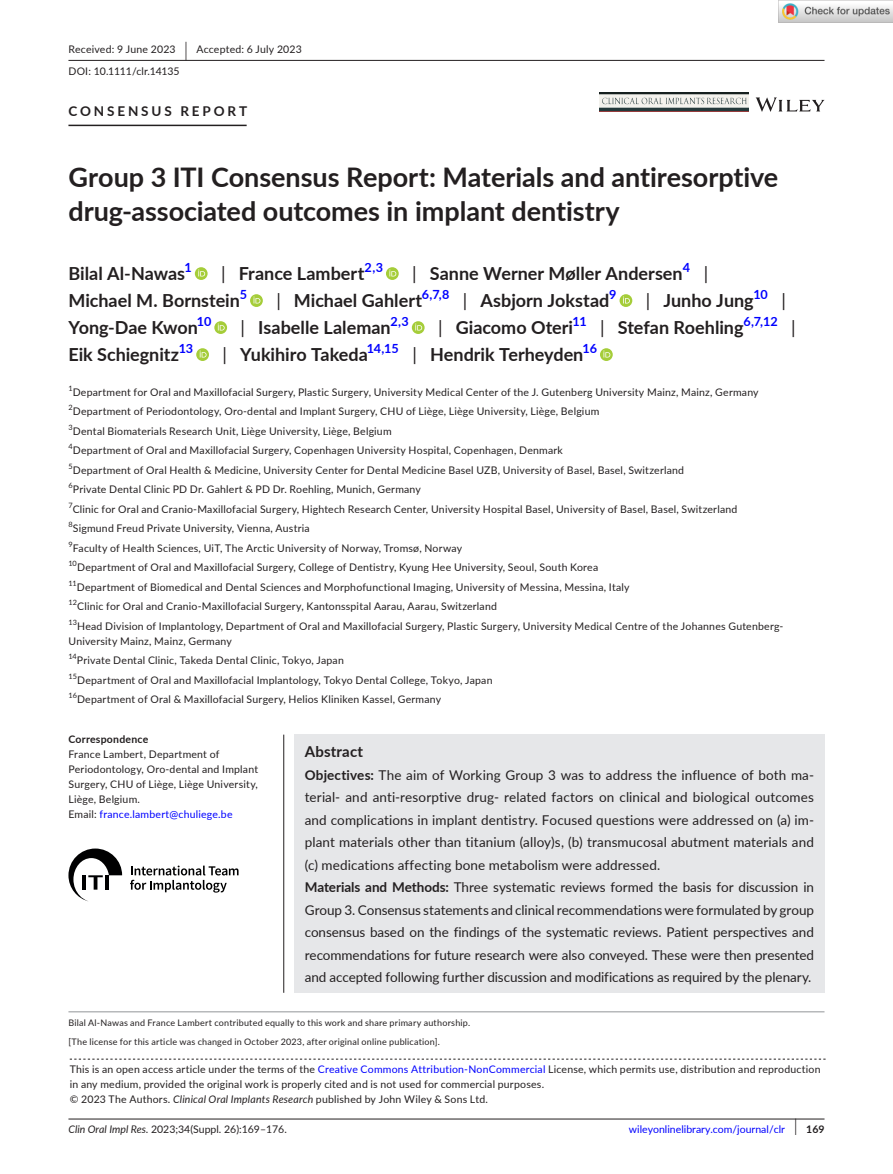
<style>
.page{position:relative;width:893px;height:1174px;background:#fff}
.page>*{position:absolute;margin:0;border:0;box-sizing:border-box;transform-origin:0 0}
.t1{font:700 27px/34.5px "Lato";letter-spacing:-.005em;color:#231f20}
.t2{font:700 18px "Lato";color:#231f20}
.t3{font:18px "Lato";color:#231f20}
.t4{font:700 15px "Lato";letter-spacing:.015em;color:#231f20}
.t5{font:13.5px/22.5px "Lato";color:#231f20}
.t6{font:700 13.5px "Lato";letter-spacing:.21em;color:#231f20}
.t7{font:700 12.6px "Lato";letter-spacing:-.015em;color:#00f}
.t8{font:10.5px/19.5px "Lato";letter-spacing:.02em;color:#231f20}
.t9{font:10.5px "Lato";color:#231f20}
.t10{font:10.5px "Lato";color:#00f}
.t11{font:700 10.5px "Lato";letter-spacing:.02em;color:#231f20}
.t12{font:9px/19.5px "Lato";letter-spacing:.025em;color:#231f20}
.t13{font:7.35px "Lato";color:#231f20}
.s1{font-size:19.65px}
.s2{font-weight:400}
.s3{color:#00f}
.s4{font-weight:700}
.s5{font-style:italic}
.s6{font-size:17.4px;color:#231f20}
.s7{font-weight:700;color:#231f20}
</style>
<div class="page">
<hr style="left:68px;top:1118px;width:756px;height:1px;background:#231f20">
<svg style="left:756px;top:97px;width:68px;height:15px"></svg>
<img style="left:599px;top:93px;width:149px;height:19px">
<hr style="left:68px;top:60px;width:756px;height:1px;background:#231f20">
<hr style="left:68px;top:125px;width:179px;height:1px;background:#231f20">
<svg style="left:195px;top:267px;width:13px;height:13px"></svg>
<svg style="left:198px;top:269px;width:7px;height:7px"></svg>
<svg style="left:386px;top:267px;width:13px;height:13px"></svg>
<svg style="left:389px;top:269px;width:7px;height:7px"></svg>
<svg style="left:250px;top:294px;width:13px;height:13px"></svg>
<svg style="left:253px;top:296px;width:7px;height:7px"></svg>
<svg style="left:620px;top:294px;width:12px;height:13px"></svg>
<svg style="left:623px;top:296px;width:7px;height:7px"></svg>
<svg style="left:214px;top:321px;width:13px;height:13px"></svg>
<svg style="left:218px;top:323px;width:7px;height:7px"></svg>
<svg style="left:412px;top:321px;width:13px;height:13px"></svg>
<svg style="left:415px;top:323px;width:7px;height:7px"></svg>
<svg style="left:196px;top:348px;width:13px;height:13px"></svg>
<svg style="left:200px;top:350px;width:7px;height:7px"></svg>
<svg style="left:600px;top:348px;width:13px;height:13px"></svg>
<svg style="left:603px;top:350px;width:7px;height:7px"></svg>
<hr style="left:68px;top:1011px;width:756px;height:1px;background:#939598">
<div style="left:294px;top:734px;width:530px;height:258px;background:#e6e7e9"></div>
<hr style="left:283px;top:734px;width:1px;height:258px;background:#231f20">
<svg style="left:68px;top:848px;width:54px;height:53px"></svg>
<svg style="left:130px;top:865px;width:109px;height:27px"></svg>
<svg style="left:70px;top:1058px;width:756px;height:1px"></svg>
<img style="left:779px;top:0;width:114px;height:23px">
<p class="t8" style="left:68px;top:38px;width:235px;line-height:21.8px">Received: 9 June 2023 <span class="s1">|</span> Accepted: 6 July 2023<br>DOI: 10.1111/clr.14135</p>
<p class="t6" style="left:68px;top:101px;width:180px">CONSENSUS REPORT</p>
<h1 class="t1" style="left:68px;top:159px;width:711px">Group 3 ITI Consensus Report: Materials and antiresorptive drug-associated outcomes in implant dentistry</h1>
<h2 class="t2" style="left:68px;top:260px;width:118px">Bilal Al-Nawas</h2>
<p class="t7" style="left:185px;top:258px;width:9px">1</p>
<h2 class="t2" style="left:221px;top:260px;width:145px"><span class="s2">|</span> France Lambert</h2>
<p class="t7" style="left:365px;top:258px;width:20px">2,3</p>
<h2 class="t2" style="left:412px;top:260px;width:272px"><span class="s2">|</span> Sanne Werner Møller Andersen</h2>
<p class="t7" style="left:683px;top:258px;width:9px">4</p>
<h2 class="t3" style="left:704px;top:260px;width:6px">|</h2>
<h2 class="t2" style="left:68px;top:287px;width:173px">Michael M. Bornstein</h2>
<p class="t7" style="left:240px;top:285px;width:9px">5</p>
<h2 class="t2" style="left:276px;top:287px;width:147px"><span class="s2">|</span> Michael Gahlert</h2>
<p class="t7" style="left:422px;top:285px;width:29px">6,7,8</p>
<h2 class="t2" style="left:463px;top:287px;width:148px"><span class="s2">|</span> Asbjorn Jokstad</h2>
<p class="t7" style="left:609px;top:285px;width:9px">9</p>
<h2 class="t2" style="left:646px;top:287px;width:109px"><span class="s2">|</span> Junho Jung</h2>
<p class="t7" style="left:753px;top:285px;width:16px">10</p>
<h2 class="t3" style="left:781px;top:287px;width:6px">|</h2>
<h2 class="t2" style="left:68px;top:314px;width:131px">Yong-Dae Kwon</h2>
<p class="t7" style="left:197px;top:312px;width:16px">10</p>
<h2 class="t2" style="left:241px;top:314px;width:152px"><span class="s2">|</span> Isabelle Laleman</h2>
<p class="t7" style="left:390px;top:312px;width:20px">2,3</p>
<h2 class="t2" style="left:438px;top:314px;width:137px"><span class="s2">|</span> Giacomo Oteri</h2>
<p class="t7" style="left:573px;top:312px;width:16px">11</p>
<h2 class="t2" style="left:600px;top:314px;width:145px"><span class="s2">|</span> Stefan Roehling</h2>
<p class="t7" style="left:743px;top:312px;width:36px">6,7,12</p>
<h2 class="t3" style="left:791px;top:314px;width:6px">|</h2>
<h2 class="t2" style="left:68px;top:341px;width:112px">Eik Schiegnitz</h2>
<p class="t7" style="left:179px;top:339px;width:16px">13</p>
<h2 class="t2" style="left:222px;top:341px;width:147px"><span class="s2">|</span> Yukihiro Takeda</h2>
<p class="t7" style="left:367px;top:339px;width:33px">14,15</p>
<h2 class="t2" style="left:412px;top:341px;width:173px"><span class="s2">|</span> Hendrik Terheyden</h2>
<p class="t7" style="left:583px;top:339px;width:16px">16</p>
<p class="t13" style="left:68px;top:383px;width:6px">1</p>
<p class="t8" style="left:68px;top:381px;width:716px;text-indent:4px">Department for Oral and Maxillofacial Surgery, Plastic Surgery, University Medical Center of the J. Gutenberg University Mainz, Mainz, Germany <sup>2</sup>Department of Periodontology, Oro-dental and Implant Surgery, CHU of Liège, Liège University, Liège, Belgium<br><sup>3</sup>Dental Biomaterials Research Unit, Liège University, Liège, Belgium<br><sup>4</sup>Department of Oral and Maxillofacial Surgery, Copenhagen University Hospital, Copenhagen, Denmark<br><sup>5</sup>Department of Oral Health &amp; Medicine, University Center for Dental Medicine Basel UZB, University of Basel, Basel, Switzerland<br><sup>6</sup>Private Dental Clinic PD Dr. Gahlert &amp; PD Dr. Roehling, Munich, Germany<br><sup>7</sup>Clinic for Oral and Cranio-Maxillofacial Surgery, Hightech Research Center, University Hospital Basel, University of Basel, Basel, Switzerland <sup>8</sup>Sigmund Freud Private University, Vienna, Austria<br><sup>9</sup>Faculty of Health Sciences, UiT, The Arctic University of Norway, Tromsø, Norway<br><sup>10</sup>Department of Oral and Maxillofacial Surgery, College of Dentistry, Kyung Hee University, Seoul, South Korea<br><sup>11</sup>Department of Biomedical and Dental Sciences and Morphofunctional Imaging, University of Messina, Messina, Italy<br><sup>12</sup>Clinic for Oral and Cranio-Maxillofacial Surgery, Kantonsspital Aarau, Aarau, Switzerland<br><sup>13</sup>Head Division of Implantology, Department of Oral and Maxillofacial Surgery, Plastic Surgery, University Medical Centre of the Johannes Gutenberg-</p>
<p class="t8" style="left:68px;top:630px;width:426px">University Mainz, Mainz, Germany<br><sup>14</sup>Private Dental Clinic, Takeda Dental Clinic, Tokyo, Japan<br><sup>15</sup>Department of Oral and Maxillofacial Implantology, Tokyo Dental College, Tokyo, Japan <sup>16</sup>Department of Oral &amp; Maxillofacial Surgery, Helios Kliniken Kassel, Germany</p>
<p class="t11" style="left:68px;top:731px;width:81px">Correspondence</p>
<p class="t8" style="left:68px;top:746px;width:191px;line-height:15px">France Lambert, Department of Periodontology, Oro-dental and Implant Surgery, CHU of Liège, Liège University, Liège, Belgium.<br>Email: <span class="s3">france.lambert@chuliege.be</span></p>
<h3 class="t4" style="left:305px;top:740px;width:60px">Abstract</h3>
<p class="t5" style="left:305px;top:763px;width:511px"><span class="s4">Objectives:</span> The aim of Working Group 3 was to address the influence of both ma&shy;terial- and anti-resorptive drug- related factors on clinical and biological outcomes and complications in implant dentistry. Focused questions were addressed on (a) im&shy;plant materials other than titanium (alloy)s, (b) transmucosal abutment materials and (c) medications affecting bone metabolism were addressed.<br><span class="s4">Materials and Methods:</span> Three systematic reviews formed the basis for discussion in Group 3. Consensus statements and clinical recommendations were formulated by group consensus based on the findings of the systematic reviews. Patient perspectives and recommendations for future research were also conveyed. These were then presented and accepted following further discussion and modifications as required by the plenary.</p>
<p class="t12" style="left:68px;top:1012px;width:403px">Bilal Al-Nawas and France Lambert contributed equally to this work and share primary authorship. [The license for this article was changed in October 2023, after original online publication].</p>
<p class="t8" style="left:70px;top:1061px;width:752px;line-height:15px">This is an open access article under the terms of the <span class="s3">Creative Commons Attribution-NonCommercial</span> License, which permits use, distribution and reproduction in any medium, provided the original work is properly cited and is not used for commercial purposes.<br>© 2023 The Authors. <span class="s5">Clinical Oral Implants Research</span> published by John Wiley &amp; Sons Ltd.</p>
<p class="t9" style="left:68px;top:1121px;width:220px"><span class="s5">Clin Oral Impl Res.</span> 2023;34(Suppl. 26):169–176.</p>
<p class="t10" style="left:629px;top:1121px;width:197px">wileyonlinelibrary.com/journal/clr <span class="s6">|</span> <span class="s7">169</span></p>
</div>
